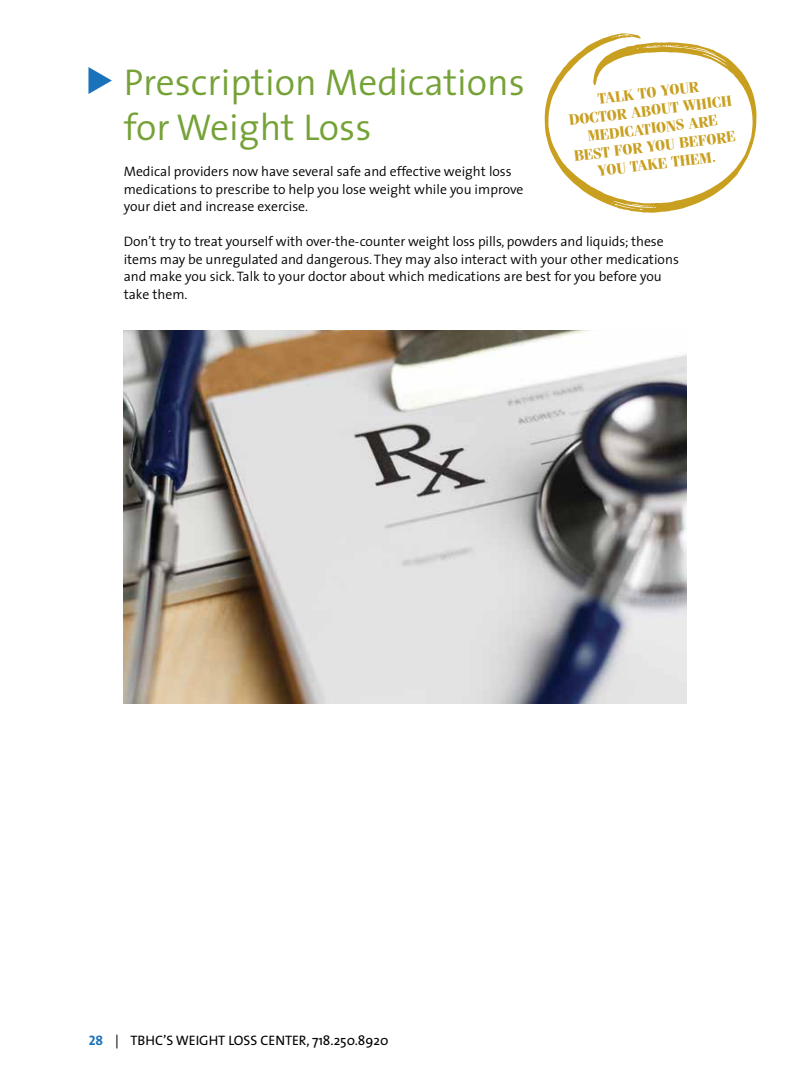
<style>
.page{position:relative;width:810px;height:1080px;background:#fff}
.page>*{position:absolute;margin:0;border:0;box-sizing:border-box;transform-origin:0 0}
.t1{font:300 37.5px/45px "The Sans";color:#75a237}
.t2{font:700 15px/18px "Fenice IT Cby BT";color:#c99f20;text-align:center}
.t3{font:300 13.75px/17.5px "The Sans";color:#000}
.t4{font:13.75px "The Sans";color:#000}
.s1{font-family:"Pictograph One";font-weight:400;color:#1a72ba}
.s2{font-family:"The Sans Bold Caps";color:#1a72ba}
</style>
<div class="page">
<svg style="left:545px;top:33px;width:212px;height:180px"></svg>
<img style="left:124px;top:331px;width:562px;height:373px">
<h1 class="t1" style="left:124px;top:59px;width:403px;text-indent:-37px"><span class="s1">&gt;</span> Prescription Medications for Weight Loss</h1>
<p class="t3" style="left:124px;top:162px;width:401px">Medical providers now have several safe and effective weight loss medications to prescribe to help you lose weight while you improve your diet and increase exercise.</p>
<p class="t3" style="left:124px;top:232px;width:557px">Don’t try to treat yourself with over-the-counter weight loss pills, powders and liquids; these items may be unregulated and dangerous. They may also interact with your other medications and make you sick. Talk to your doctor about which medications are best for you before you take them.</p>
<p class="t2" style="left:566px;top:93px;width:165px;rotate:-7deg">TALK TO YOUR<br>DOCTOR ABOUT WHICH<br>MEDICATIONS ARE<br>BEST FOR YOU BEFORE<br>YOU TAKE THEM.</p>
<p class="t4" style="left:89px;top:1029px;width:301px"><span class="s2">28</span> | TBHC’S WEIGHT LOSS CENTER, 718.250.8920</p>
</div>
